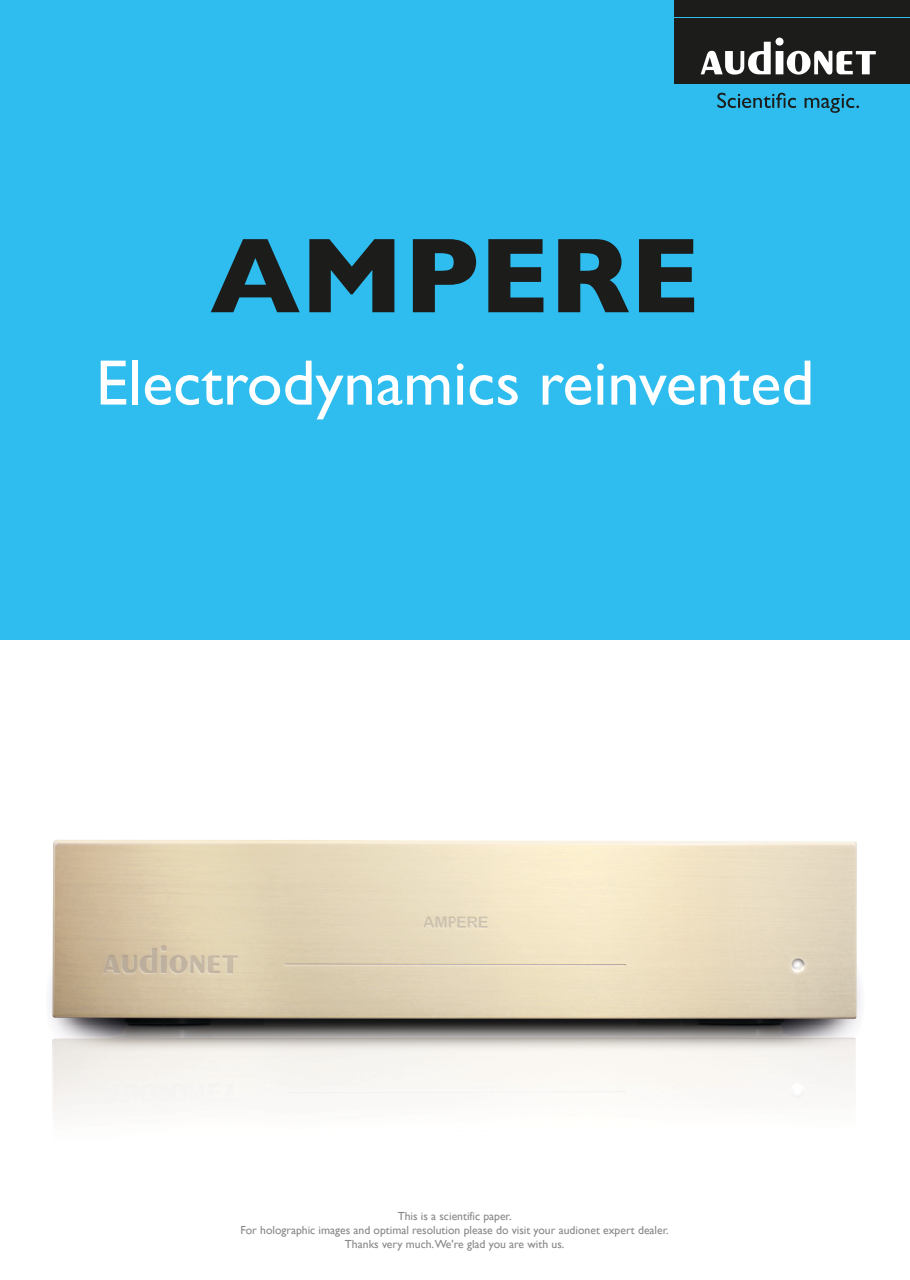
<style>
.page{position:relative;width:910px;height:1280px;background:#fff}
.page>*{position:absolute;margin:0;border:0;box-sizing:border-box;transform-origin:0 0}
.t1{font:700 108px "Gill Sans";color:#1c1c1b}
.t2{font:64.5px "Gill Sans";color:#fff}
.t3{font:11.7px/14.1px "Gill Sans";color:#878787;text-align:center}
</style>
<div class="page">
<div style="left:0;top:0;width:910px;height:640px;background:#2ebdee"></div>
<div style="left:675px;top:0;width:235px;height:84px;background:#1c1c1b"></div>
<svg style="left:701px;top:38px;width:175px;height:37px"></svg>
<hr style="left:675px;top:17px;width:235px;height:1px;background:#2ebdee">
<svg style="left:717px;top:93px;width:79px;height:15px"></svg>
<svg style="left:805px;top:94px;width:54px;height:19px"></svg>
<img style="left:50px;top:840px;width:810px;height:274px">
<h1 class="t1" style="left:210px;top:190px;width:491px">AMPERE</h1>
<h2 class="t2" style="left:96px;top:345px;width:720px">Electrodynamics reinvented</h2>
<p class="t3" style="left:241px;top:1209px;width:430px">This is a scientific paper.<br>For holographic images and optimal resolution please do visit your audionet expert dealer.<br>Thanks very much.We're glad you are with us.</p>
</div>
